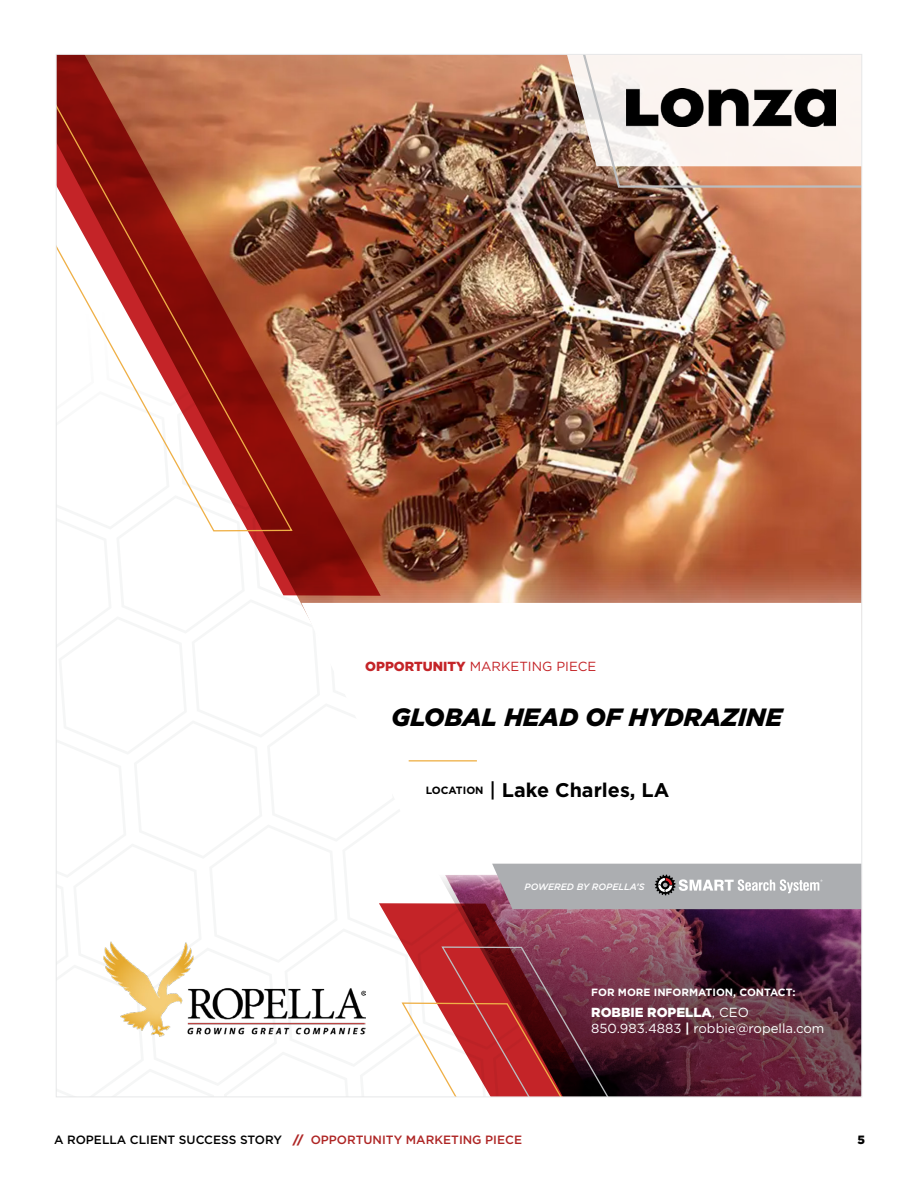
<style>
.page{position:relative;width:918px;height:1188px;background:#fff}
.page>*{position:absolute;margin:0;border:0;box-sizing:border-box;transform-origin:0 0}
.t1{font:italic 900 25.05px "Gotham";color:#000}
.t2{font:700 19.8px "Gotham";color:#000}
.t3{font:13.2px/15.8px "Gotham";color:#fff}
.t4{font:13.2px "Gotham";color:#c42428}
.t5{font:500 12px "Gotham";color:#000}
.t6{font:900 12px "Gotham";color:#000}
.t7{font:700 10.5px "Gotham";color:#fff}
.t8{font:italic 500 9.15px "Gotham";color:#fff}
.s1{font-weight:900}
.s2{font-size:10.5px}
.s3{font-weight:500}
.s4{font-weight:700}
.s5{font-weight:900;color:#ae2524}
.s6{color:#ae2524}
</style>
<div class="page">
<img style="left:58px;top:56px;width:802px;height:1039px">
<img style="left:626px;top:88px;width:210px;height:38px">
<p class="t4" style="left:365px;top:658px;width:233px"><span class="s1">OPPORTUNITY</span> MARKETING PIECE</p>
<h1 class="t1" style="left:392px;top:700px;width:392px">GLOBAL HEAD OF HYDRAZINE</h1>
<h2 class="t2" style="left:426px;top:777px;width:245px"><span class="s2">LOCATION</span> <span class="s3">|</span> Lake Charles, LA</h2>
<p class="t8" style="left:525px;top:881px;width:122px">POWERED BY ROPELLA’S</p>
<p class="t7" style="left:591px;top:985px;width:206px">FOR MORE INFORMATION, CONTACT:</p>
<p class="t3" style="left:591px;top:1004px;width:235px"><span class="s1">ROBBIE ROPELLA</span>, CEO<br>850.983.4883 <span class="s4">|</span> robbie@ropella.com</p>
<p class="t5" style="left:54px;top:1132px;width:470px">A ROPELLA CLIENT SUCCESS STORY <span class="s5">//</span> <span class="s6">OPPORTUNITY MARKETING PIECE</span></p>
<p class="t6" style="left:858px;top:1131px;width:9px">5</p>
</div>
